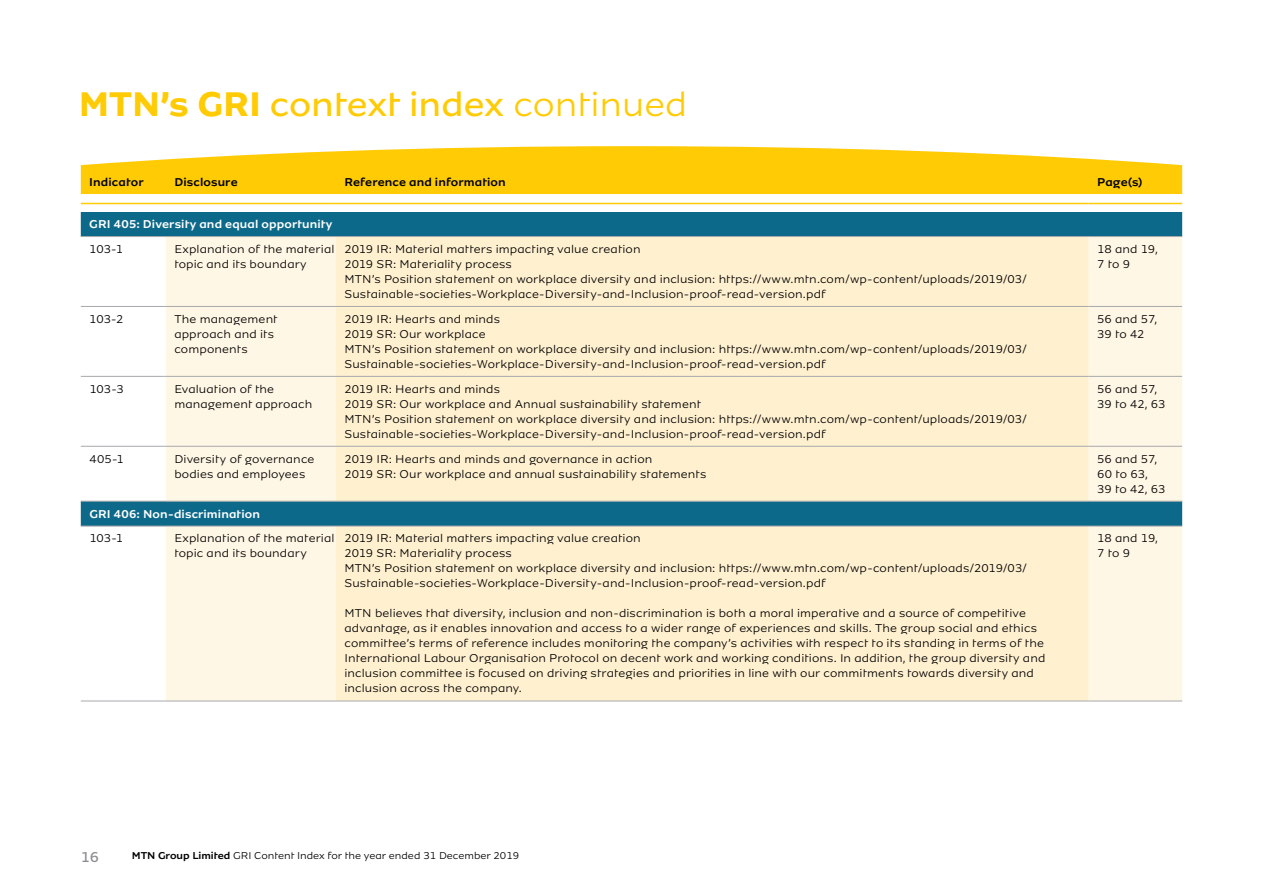
<style>
.page{position:relative;width:1263px;height:893px;background:#fff}
.page>*{position:absolute;margin:0;border:0;box-sizing:border-box;transform-origin:0 0}
.t1{font:36px "MTN Brighter Sans";color:#ffcb05}
.t2{font:15px "MTN Brighter Sans";color:#8a8c8e}
.t3{font:300 12px/15px "MTN Brighter Sans";letter-spacing:.01em;color:#000}
.t4{font:500 12px "MTN Brighter Sans";letter-spacing:.01em;color:#fff}
.t5{font:500 12px "MTN Brighter Sans";letter-spacing:.01em;color:#000}
.t6{font:300 10.5px "MTN Brighter Sans";color:#000}
.s1{font-weight:700}
.s2{font-weight:300}
.s3{font-weight:500}
</style>
<div class="page">
<svg style="left:81px;top:146px;width:1101px;height:48px;background:#ffd125"></svg>
<svg style="left:81px;top:212px;width:1101px;height:314px;fill:#0d6989"></svg>
<div style="left:166px;top:237px;width:1016px;height:464px;background:#fff7e5"></div>
<div style="left:336px;top:237px;width:753px;height:464px;background:#fff1d0"></div>
<hr style="left:81px;top:236px;width:85px;height:1px;background:#a7a9ac">
<hr style="left:166px;top:236px;width:170px;height:1px;background:#a7a9ac">
<hr style="left:336px;top:236px;width:753px;height:1px;background:#a7a9ac">
<hr style="left:1089px;top:236px;width:93px;height:1px;background:#a7a9ac">
<hr style="left:81px;top:306px;width:85px;height:1px;background:#a7a9ac">
<hr style="left:166px;top:306px;width:170px;height:1px;background:#a7a9ac">
<hr style="left:336px;top:306px;width:753px;height:1px;background:#a7a9ac">
<hr style="left:1089px;top:306px;width:93px;height:1px;background:#a7a9ac">
<hr style="left:81px;top:376px;width:85px;height:1px;background:#a7a9ac">
<hr style="left:166px;top:376px;width:170px;height:1px;background:#a7a9ac">
<hr style="left:336px;top:376px;width:753px;height:1px;background:#a7a9ac">
<hr style="left:1089px;top:376px;width:93px;height:1px;background:#a7a9ac">
<hr style="left:81px;top:446px;width:85px;height:1px;background:#a7a9ac">
<hr style="left:166px;top:446px;width:170px;height:1px;background:#a7a9ac">
<hr style="left:336px;top:446px;width:753px;height:1px;background:#a7a9ac">
<hr style="left:1089px;top:446px;width:93px;height:1px;background:#a7a9ac">
<hr style="left:81px;top:501px;width:85px;height:1px;background:#a7a9ac">
<hr style="left:166px;top:501px;width:170px;height:1px;background:#a7a9ac">
<hr style="left:336px;top:501px;width:753px;height:1px;background:#a7a9ac">
<hr style="left:1089px;top:501px;width:93px;height:1px;background:#a7a9ac">
<hr style="left:81px;top:526px;width:85px;height:1px;background:#a7a9ac">
<hr style="left:166px;top:526px;width:170px;height:1px;background:#a7a9ac">
<hr style="left:336px;top:526px;width:753px;height:1px;background:#a7a9ac">
<hr style="left:1089px;top:526px;width:93px;height:1px;background:#a7a9ac">
<hr style="left:81px;top:701px;width:85px;height:1px;background:#a7a9ac">
<hr style="left:166px;top:701px;width:170px;height:1px;background:#a7a9ac">
<hr style="left:336px;top:701px;width:753px;height:1px;background:#a7a9ac">
<hr style="left:1089px;top:701px;width:93px;height:1px;background:#a7a9ac">
<hr style="left:81px;top:203px;width:85px;height:1px;background:#ffcb05">
<hr style="left:166px;top:203px;width:170px;height:1px;background:#ffcb05">
<hr style="left:336px;top:203px;width:753px;height:1px;background:#ffcb05">
<hr style="left:1089px;top:203px;width:93px;height:1px;background:#ffcb05">
<h1 class="t1" style="left:79px;top:83px;width:610px"><span class="s1">MTN’s GRI</span> context index <span class="s2">continued</span></h1>
<p class="t5" style="left:89px;top:175px;width:56px">Indicator</p>
<p class="t5" style="left:174px;top:175px;width:65px">Disclosure</p>
<p class="t5" style="left:344px;top:175px;width:163px">Reference and information</p>
<p class="t5" style="left:1097px;top:175px;width:47px">Page(s)</p>
<p class="t4" style="left:89px;top:217px;width:245px">GRI 405: Diversity and equal opportunity</p>
<p class="t3" style="left:89px;top:241px;width:35px">103-1</p>
<p class="t3" style="left:174px;top:241px;width:162px">Explanation of the material topic and its boundary</p>
<p class="t3" style="left:344px;top:241px;width:684px">2019 IR: Material matters impacting value creation<br>2019 SR: Materiality process<br>MTN’s Position statement on workplace diversity and inclusion: https://www.mtn.com/wp-content/uploads/2019/03/ Sustainable-societies-Workplace-Diversity-and-Inclusion-proof-read-version.pdf</p>
<p class="t3" style="left:1097px;top:241px;width:62px">18 and 19,<br>7 to 9</p>
<p class="t3" style="left:89px;top:311px;width:36px">103-2</p>
<p class="t3" style="left:174px;top:311px;width:105px">The management approach and its components</p>
<p class="t3" style="left:344px;top:311px;width:684px">2019 IR: Hearts and minds<br>2019 SR: Our workplace<br>MTN’s Position statement on workplace diversity and inclusion: https://www.mtn.com/wp-content/uploads/2019/03/ Sustainable-societies-Workplace-Diversity-and-Inclusion-proof-read-version.pdf</p>
<p class="t3" style="left:1097px;top:311px;width:62px">56 and 57,<br>39 to 42</p>
<p class="t3" style="left:89px;top:381px;width:36px">103-3</p>
<p class="t3" style="left:174px;top:381px;width:139px">Evaluation of the management approach</p>
<p class="t3" style="left:344px;top:381px;width:684px">2019 IR: Hearts and minds<br>2019 SR: Our workplace and Annual sustainability statement<br>MTN’s Position statement on workplace diversity and inclusion: https://www.mtn.com/wp-content/uploads/2019/03/ Sustainable-societies-Workplace-Diversity-and-Inclusion-proof-read-version.pdf</p>
<p class="t3" style="left:1097px;top:381px;width:70px">56 and 57,<br>39 to 42, 63</p>
<p class="t3" style="left:89px;top:451px;width:36px">405-1</p>
<p class="t3" style="left:174px;top:451px;width:142px">Diversity of governance bodies and employees</p>
<p class="t3" style="left:344px;top:451px;width:363px">2019 IR: Hearts and minds and governance in action<br>2019 SR: Our workplace and annual sustainability statements</p>
<p class="t3" style="left:1097px;top:451px;width:70px">56 and 57,<br>60 to 63,<br>39 to 42, 63</p>
<p class="t4" style="left:89px;top:506px;width:172px">GRI 406: Non-discrimination</p>
<p class="t3" style="left:89px;top:531px;width:35px">103-1</p>
<p class="t3" style="left:174px;top:531px;width:162px">Explanation of the material topic and its boundary</p>
<p class="t3" style="left:344px;top:531px;width:684px">2019 IR: Material matters impacting value creation<br>2019 SR: Materiality process<br>MTN’s Position statement on workplace diversity and inclusion: https://www.mtn.com/wp-content/uploads/2019/03/ Sustainable-societies-Workplace-Diversity-and-Inclusion-proof-read-version.pdf</p>
<p class="t3" style="left:344px;top:606px;width:702px">MTN believes that diversity, inclusion and non-discrimination is both a moral imperative and a source of competitive advantage, as it enables innovation and access to a wider range of experiences and skills. The group social and ethics committee’s terms of reference includes monitoring the company’s activities with respect to its standing in terms of the International Labour Organisation Protocol on decent work and working conditions. In addition, the group diversity and inclusion committee is focused on driving strategies and priorities in line with our commitments towards diversity and inclusion across the company.</p>
<p class="t3" style="left:1097px;top:531px;width:62px">18 and 19,<br>7 to 9</p>
<p class="t2" style="left:81px;top:849px;width:20px">16</p>
<p class="t6" style="left:132px;top:849px;width:389px"><span class="s3">MTN Group Limited</span> GRI Content Index for the year ended 31 December 2019</p>
</div>
